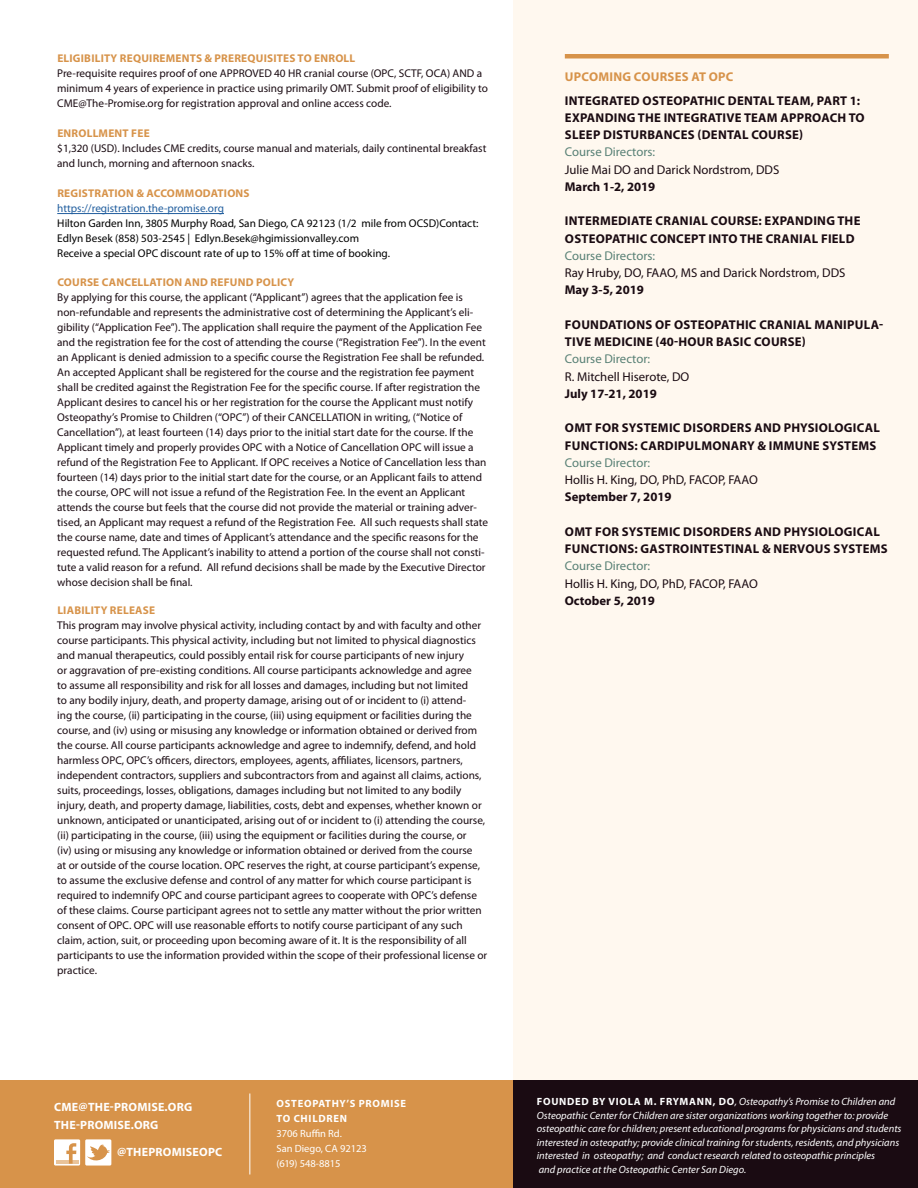
<style>
.page{position:relative;width:918px;height:1188px;background:#fff}
.page>*{position:absolute;margin:0;border:0;box-sizing:border-box;transform-origin:0 0}
.t1{font:700 12.75px/17.2px "Myriad Pro";letter-spacing:.02em;color:#1a0b12}
.t2{font:12.75px "Myriad Pro";color:#1a0b12}
.t3{font:12.75px "Myriad Pro";color:#588075}
.t4{font:700 12.75px "Myriad Pro";color:#1a0b12}
.t5{font:700 12.75px "Myriad Pro";letter-spacing:.02em;color:#d7934a}
.t6{font:700 12px/18px "Myriad Pro";letter-spacing:.02em;color:#fff}
.t7{font:11.25px/15px "Myriad Pro";color:#1a0b12}
.t8{font:11.25px/15px "Myriad Pro";color:#000}
.t9{font:700 11.25px "Myriad Pro";letter-spacing:.02em;color:#d7934a}
.t10{font:11.25px "Myriad Pro";color:#215e9e}
.t11{font:italic 10.5px/13.5px "Myriad Pro";color:#fff}
.t12{font:10.5px/15px "Myriad Pro";color:#fff}
.t13{font:700 10.5px/15px "Myriad Pro";letter-spacing:.07em;color:#fff}
.s1{font-weight:700;font-style:normal}
</style>
<div class="page">
<div style="left:513px;top:0;width:405px;height:1094px;background:#fff8ef"></div>
<div style="left:0;top:1080px;width:824px;height:108px;background:#d7934a"></div>
<div style="left:513px;top:1080px;width:405px;height:108px;background:#1a0b12"></div>
<div style="left:85px;top:1139px;width:26px;height:27px;background:#fff"></div>
<div style="left:54px;top:1139px;width:26px;height:27px;background:#fff"></div>
<hr style="left:56px;top:1160px;width:22px;height:4px;background:#e9c399">
<svg style="left:66px;top:1143px;width:10px;height:21px"></svg>
<svg style="left:87px;top:1144px;width:23px;height:17px"></svg>
<hr style="left:249px;top:1094px;width:1px;height:80px;background:#fff">
<hr style="left:57px;top:213px;width:167px;height:1px;background:#215e9e">
<hr style="left:565px;top:54px;width:324px;height:4px;background:#d7934a">
<p class="t9" style="left:57px;top:51px;width:300px">ELIGIBILITY REQUIREMENTS &amp; PREREQUISITES TO ENROLL</p>
<p class="t7" style="left:57px;top:66px;width:432px">Pre-requisite requires proof of one APPROVED 40 HR cranial course (OPC, SCTF, OCA) AND a minimum 4 years of experience in practice using primarily OMT. Submit proof of eligibility to<br>CME@The-Promise.org for registration approval and online access code.</p>
<p class="t9" style="left:57px;top:126px;width:94px">ENROLLMENT FEE</p>
<p class="t7" style="left:57px;top:141px;width:431px">$1,320 (USD). Includes CME credits, course manual and materials, daily continental breakfast and lunch, morning and afternoon snacks.</p>
<p class="t9" style="left:57px;top:186px;width:194px">REGISTRATION &amp; ACCOMMODATIONS</p>
<p class="t10" style="left:57px;top:202px;width:168px">https://registration.the-promise.org</p>
<p class="t8" style="left:57px;top:216px;width:423px">Hilton Garden Inn, 3805 Murphy Road, San Diego, CA 92123 (1/2 mile from OCSD)Contact:<br>Edlyn Besek (858) 503-2545 | Edlyn.Besek@hgimissionvalley.com<br>Receive a special OPC discount rate of up to 15% off at time of booking.</p>
<p class="t9" style="left:57px;top:275px;width:238px">COURSE CANCELLATION AND REFUND POLICY</p>
<p class="t7" style="left:57px;top:289px;width:433px">By applying for this course, the applicant (“Applicant”) agrees that the application fee is non-refundable and represents the administrative cost of determining the Applicant’s eli&shy;gibility (“Application Fee”). The application shall require the payment of the Application Fee and the registration fee for the cost of attending the course (“Registration Fee”). In the event an Applicant is denied admission to a specific course the Registration Fee shall be refunded.<br>An accepted Applicant shall be registered for the course and the registration fee payment shall be credited against the Registration Fee for the specific course. If after registration the Applicant desires to cancel his or her registration for the course the Applicant must notify Osteopathy’s Promise to Children (“OPC”) of their CANCELLATION in writing, (“Notice of Cancellation”), at least fourteen (14) days prior to the initial start date for the course. If the Applicant timely and properly provides OPC with a Notice of Cancellation OPC will issue a refund of the Registration Fee to Applicant. If OPC receives a Notice of Cancellation less than fourteen (14) days prior to the initial start date for the course, or an Applicant fails to attend the course, OPC will not issue a refund of the Registration Fee. In the event an Applicant attends the course but feels that the course did not provide the material or training adver&shy;tised, an Applicant may request a refund of the Registration Fee. All such requests shall state the course name, date and times of Applicant’s attendance and the specific reasons for the requested refund. The Applicant’s inability to attend a portion of the course shall not consti&shy;tute a valid reason for a refund. All refund decisions shall be made by the Executive Director whose decision shall be final.</p>
<p class="t9" style="left:57px;top:603px;width:99px">LIABILITY RELEASE</p>
<p class="t7" style="left:57px;top:618px;width:432px">This program may involve physical activity, including contact by and with faculty and other course participants. This physical activity, including but not limited to physical diagnostics and manual therapeutics, could possibly entail risk for course participants of new injury<br>or aggravation of pre-existing conditions. All course participants acknowledge and agree<br>to assume all responsibility and risk for all losses and damages, including but not limited<br>to any bodily injury, death, and property damage, arising out of or incident to (i) attend-<br>ing the course, (ii) participating in the course, (iii) using equipment or facilities during the course, and (iv) using or misusing any knowledge or information obtained or derived from the course. All course participants acknowledge and agree to indemnify, defend, and hold harmless OPC, OPC’s officers, directors, employees, agents, affiliates, licensors, partners, independent contractors, suppliers and subcontractors from and against all claims, actions, suits, proceedings, losses, obligations, damages including but not limited to any bodily injury, death, and property damage, liabilities, costs, debt and expenses, whether known or unknown, anticipated or unanticipated, arising out of or incident to (i) attending the course, (ii) participating in the course, (iii) using the equipment or facilities during the course, or<br>(iv) using or misusing any knowledge or information obtained or derived from the course<br>at or outside of the course location. OPC reserves the right, at course participant’s expense, to assume the exclusive defense and control of any matter for which course participant is required to indemnify OPC and course participant agrees to cooperate with OPC’s defense of these claims. Course participant agrees not to settle any matter without the prior written consent of OPC. OPC will use reasonable efforts to notify course participant of any such claim, action, suit, or proceeding upon becoming aware of it. It is the responsibility of all participants to use the information provided within the scope of their professional license or practice.</p>
<p class="t6" style="left:54px;top:1098px;width:140px">CME@THE-PROMISE.ORG<br>THE-PROMISE.ORG</p>
<p class="t6" style="left:117px;top:1143px;width:107px">@THEPROMISEOPC</p>
<p class="t13" style="left:277px;top:1096px;width:131px">OSTEOPATHY’S PROMISE<br>TO CHILDREN</p>
<p class="t12" style="left:276px;top:1126px;width:92px">3706 Ruffin Rd.<br>San Diego, CA 92123 (619) 548-8815</p>
<p class="t5" style="left:565px;top:68px;width:170px">UPCOMING COURSES AT OPC</p>
<p class="t1" style="left:565px;top:91px;width:301px">INTEGRATED OSTEOPATHIC DENTAL TEAM, PART 1:<br>EXPANDING THE INTEGRATIVE TEAM APPROACH TO<br>SLEEP DISTURBANCES (DENTAL COURSE)</p>
<p class="t3" style="left:565px;top:144px;width:92px">Course Directors:</p>
<p class="t2" style="left:565px;top:161px;width:216px">Julie Mai DO and Darick Nordstrom, DDS</p>
<p class="t4" style="left:565px;top:178px;width:92px">March 1-2, 2019</p>
<p class="t1" style="left:565px;top:212px;width:297px">INTERMEDIATE CRANIAL COURSE: EXPANDING THE<br>OSTEOPATHIC CONCEPT INTO THE CRANIAL FIELD</p>
<p class="t3" style="left:565px;top:248px;width:92px">Course Directors:</p>
<p class="t2" style="left:565px;top:265px;width:282px">Ray Hruby, DO, FAAO, MS and Darick Nordstrom, DDS</p>
<p class="t1" style="left:565px;top:281px;width:81px">May 3-5, 2019</p>
<p class="t1" style="left:565px;top:315px;width:320px">FOUNDATIONS OF OSTEOPATHIC CRANIAL MANIPULA-<br>TIVE MEDICINE (40-HOUR BASIC COURSE)</p>
<p class="t3" style="left:565px;top:351px;width:87px">Course Director:</p>
<p class="t2" style="left:565px;top:368px;width:126px">R. Mitchell Hiserote, DO</p>
<p class="t4" style="left:565px;top:385px;width:94px">July 17-21, 2019</p>
<p class="t1" style="left:565px;top:419px;width:316px">OMT FOR SYSTEMIC DISORDERS AND PHYSIOLOGICAL<br>FUNCTIONS: CARDIPULMONARY &amp; IMMUNE SYSTEMS</p>
<p class="t3" style="left:565px;top:455px;width:87px">Course Director:</p>
<p class="t2" style="left:565px;top:472px;width:194px">Hollis H. King, DO, PhD, FACOP, FAAO</p>
<p class="t4" style="left:565px;top:489px;width:108px">September 7, 2019</p>
<p class="t1" style="left:565px;top:523px;width:324px">OMT FOR SYSTEMIC DISORDERS AND PHYSIOLOGICAL<br>FUNCTIONS: GASTROINTESTINAL &amp; NERVOUS SYSTEMS</p>
<p class="t3" style="left:565px;top:558px;width:87px">Course Director:</p>
<p class="t2" style="left:565px;top:575px;width:194px">Hollis H. King, DO, PhD, FACOP, FAAO</p>
<p class="t4" style="left:565px;top:592px;width:92px">October 5, 2019</p>
<p class="t11" style="left:537px;top:1095px;width:366px"><span class="s1">FOUNDED BY VIOLA M. FRYMANN, DO</span>, Osteopathy’s Promise to Children and Osteopathic Center for Children are sister organizations working together to: provide osteopathic care for children; present educational programs for physicians and students interested in osteopathy; provide clinical training for students, residents, and physicians interested in osteopathy; and conduct research related to osteopathic principles<br>and practice at the Osteopathic Center San Diego.</p>
</div>
